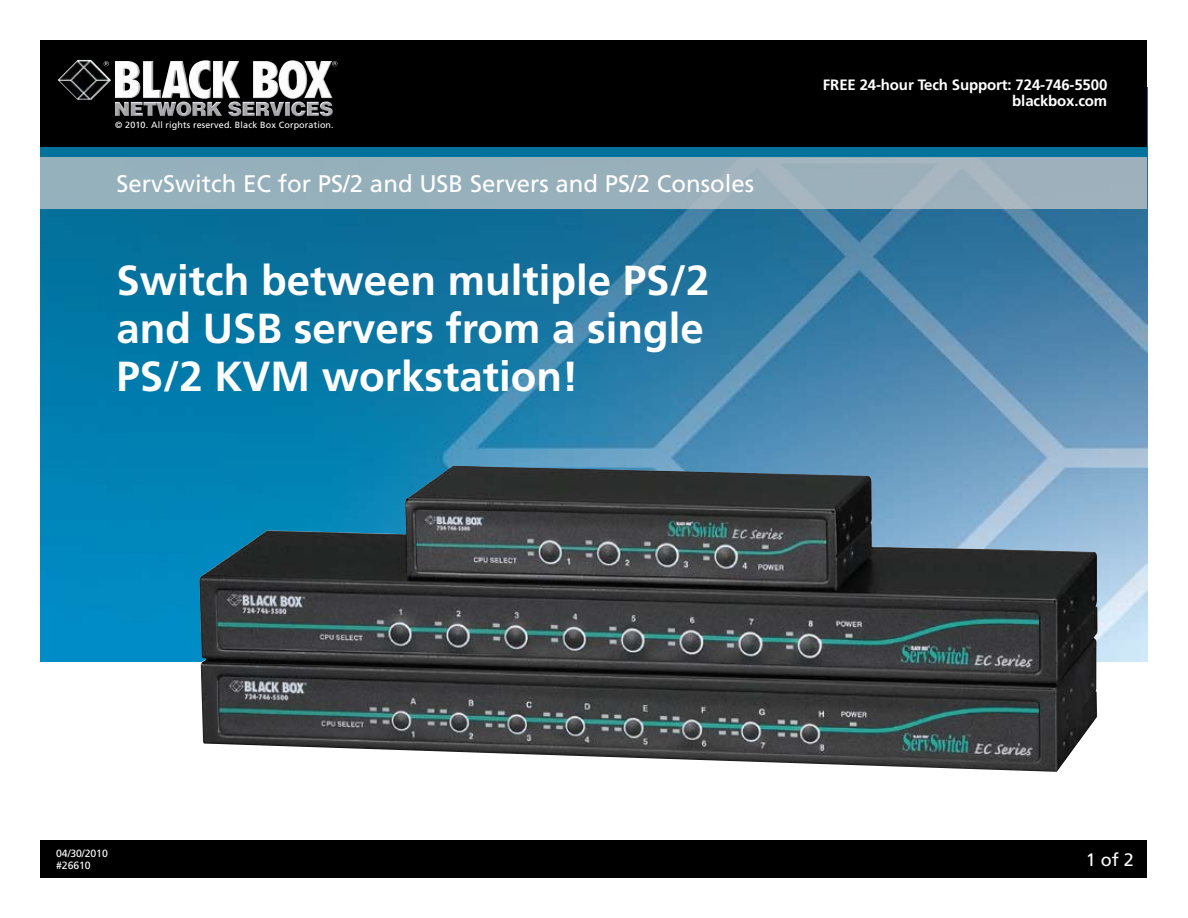
<style>
.page{position:relative;width:1188px;height:918px;background:#fff}
.page>*{position:absolute;margin:0;border:0;box-sizing:border-box;transform-origin:0 0}
.t1{font:700 42px/48px "Frutiger";color:#fff}
.t2{font:24px "Frutiger";color:#fff}
.t3{font:18px "Frutiger";color:#fff}
.t4{font:700 15px/16.5px "Frutiger";letter-spacing:-.01em;color:#fff;text-align:right}
.t5{font:10.5px/12px "Frutiger";letter-spacing:-.01em;color:#fff}
.t6{font:9px "Frutiger";letter-spacing:.015em;color:#fff}
</style>
<div class="page">
<img style="left:40px;top:209px;width:1108px;height:453px">
<div style="left:40px;top:40px;width:1108px;height:107px;background:#000"></div>
<div style="left:40px;top:147px;width:1108px;height:10px;background:#00729c"></div>
<div style="left:40px;top:157px;width:1108px;height:52px;background:linear-gradient(to right,#93b0bb,#a1b1bc)"></div>
<img style="left:58px;top:60px;width:275px;height:43px">
<div style="left:40px;top:840px;width:1108px;height:38px;background:#000"></div>
<img style="left:199px;top:466px;width:899px;height:306px">
<p class="t6" style="left:115px;top:120px;width:220px">© 2010. All rights reserved. Black Box Corporation.</p>
<p class="t2" style="left:117px;top:169px;width:639px">ServSwitch EC for PS/2 and USB Servers and PS/2 Consoles</p>
<p class="t1" style="left:117px;top:257px;width:594px">Switch between multiple PS/2 and USB servers from a single<br>PS/2 KVM workstation!</p>
<p class="t4" style="left:823px;top:76px;width:286px">Free 24-hour tech Support: 724-746-5500 blackbox.com</p>
<p class="t5" style="left:56px;top:847px;width:53px">04/30/2010 #26610</p>
<p class="t3" style="left:1086px;top:849px;width:50px">1 of 2</p>
</div>
